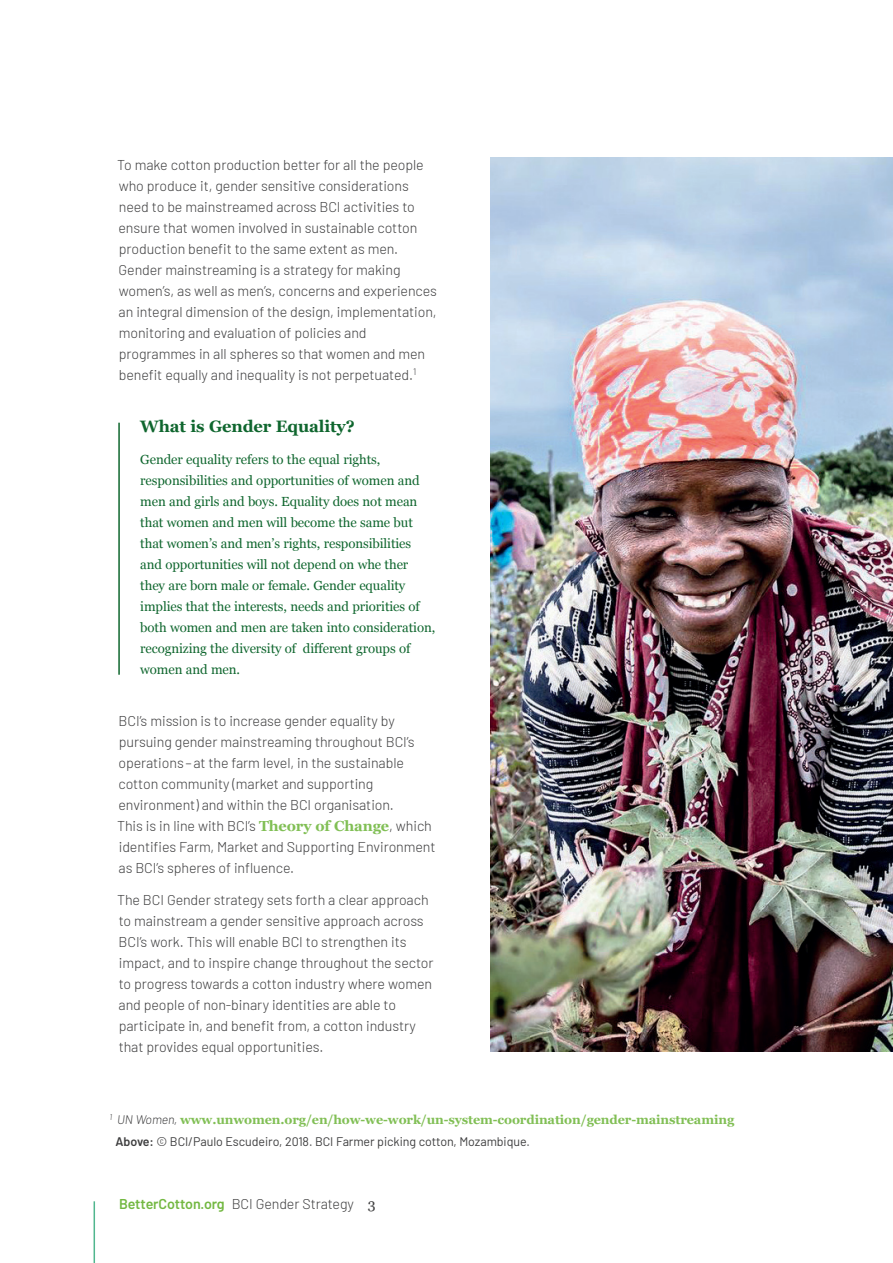
<style>
.page{position:relative;width:893px;height:1263px;background:#fff}
.page>*{position:absolute;margin:0;border:0;box-sizing:border-box;transform-origin:0 0}
._7__Sub_2_Box_copy{font:700 16.5px "Georgia";letter-spacing:-.01em;color:#0f662e}
._0__Body{font:300 14.25px/21px "Barlow";letter-spacing:-.005em;color:#3e3e3f}
._7__Box_copy{font:13.2px/21px "Georgia";letter-spacing:-.005em;color:#0f662e}
._9__Footnotes{font:700 12.6px "Georgia";letter-spacing:-.01em;color:#81bf55}
._9__Footnotes-2{font:12.45px "Barlow";letter-spacing:-.005em;color:#3e3e3f}
.s1{font-family:"Georgia";font-weight:700;font-size:14.55px;color:#81bf55}
.s2{font-family:"Barlow";font-weight:300;font-style:italic;font-size:12.45px;color:#3e3e3f}
.s3{font-weight:600}
.s4{font-weight:600;color:#73b842}
.s5{font-family:"Georgia";font-weight:400}
</style>
<div class="page">
<hr style="left:94px;top:1201px;width:1px;height:62px;background:#50b68e">
<hr style="left:118px;top:423px;width:2px;height:252px;background:#0f662e">
<img style="left:490px;top:157px;width:403px;height:895px">
<p class="_0__Body" style="left:117px;top:153px;width:321px">To make cotton production better for all the people who produce it, gender sensitive considerations need to be mainstreamed across BCI activities to ensure that women involved in sustainable cotton production benefit to the same extent as men.<br>Gender mainstreaming is a strategy for making women’s, as well as men’s, concerns and experiences an integral dimension of the design, implementation, monitoring and evaluation of policies and programmes in all spheres so that women and men benefit equally and inequality is not perpetuated.<sup>1</sup></p>
<p class="_7__Sub_2_Box_copy" style="left:140px;top:416px;width:216px">What is Gender Equality?</p>
<p class="_7__Box_copy" style="left:140px;top:448px;width:296px">Gender equality refers to the equal rights, responsibilities and opportunities of women and men and girls and boys. Equality does not mean that women and men will become the same but that women’s and men’s rights, responsibilities and opportunities will not depend on whe ther they are born male or female. Gender equality implies that the interests, needs and priorities of both women and men are taken into consideration, recognizing the diversity of different groups of women and men.</p>
<p class="_0__Body" style="left:117px;top:709px;width:320px">BCI’s mission is to increase gender equality by pursuing gender mainstreaming throughout BCI’s operations–at the farm level, in the sustainable cotton community (market and supporting environment) and within the BCI organisation.<br>This is in line with BCI’s <span class="s1">Theory of Change</span>, which identifies Farm, Market and Supporting Environment as BCI’s spheres of influence.</p>
<p class="_0__Body" style="left:117px;top:888px;width:318px">The BCI Gender strategy sets forth a clear approach to mainstream a gender sensitive approach across BCI’s work. This will enable BCI to strengthen its impact, and to inspire change throughout the sector to progress towards a cotton industry where women and people of non-binary identities are able to participate in, and benefit from, a cotton industry that provides equal opportunities.</p>
<p class="_9__Footnotes" style="left:109px;top:1112px;width:626px"><sup>1</sup> <span class="s2">UN Women,</span> www.unwomen.org/en/how-we-work/un-system-coordination/gender-mainstreaming</p>
<p class="_9__Footnotes-2" style="left:116px;top:1133px;width:416px"><span class="s3">Above:</span> © BCI/Paulo Escudeiro, 2018. BCI Farmer picking cotton, Mozambique.</p>
<p class="_0__Body" style="left:119px;top:1192px;width:258px"><span class="s4">BetterCotton.org</span> BCI Gender Strategy <span class="s5">3</span></p>
</div>
